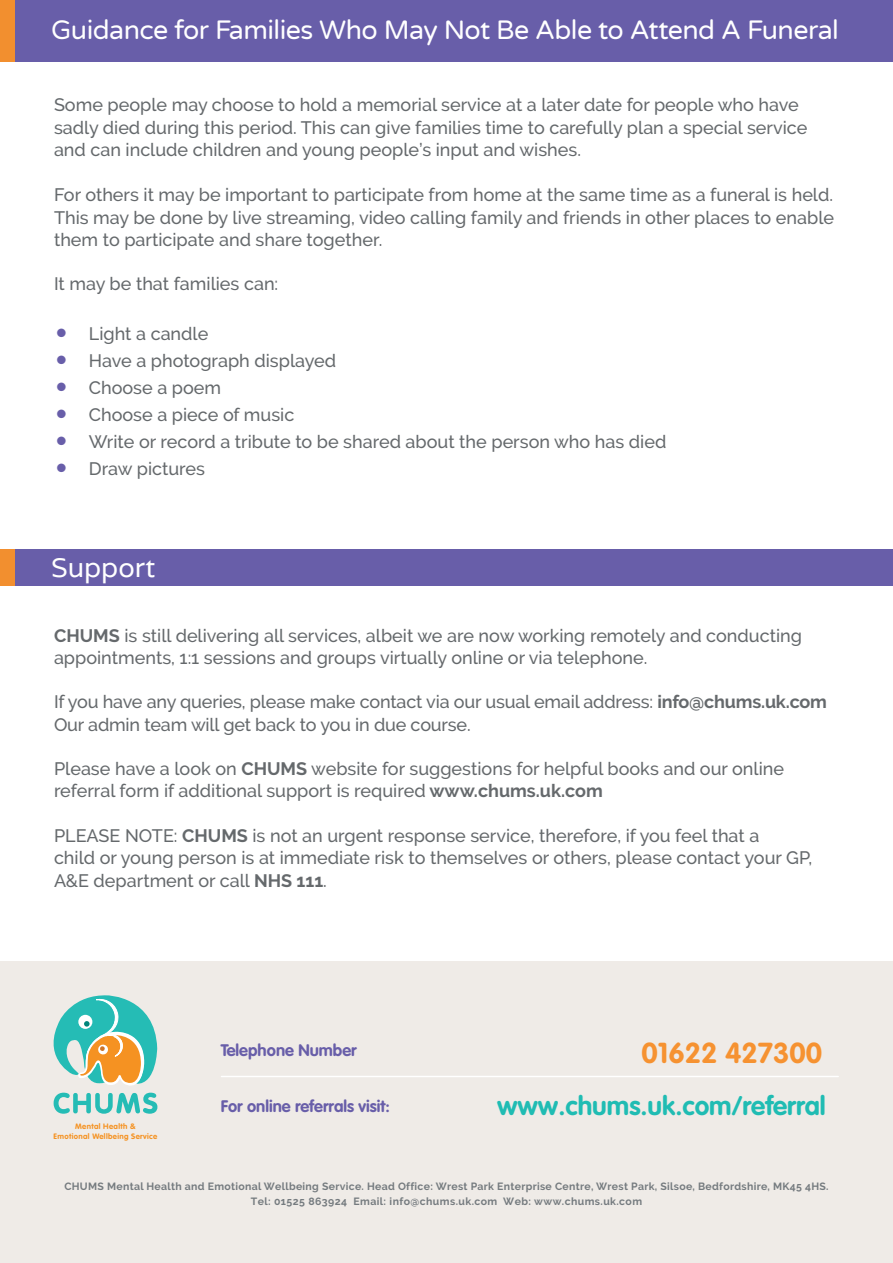
<style>
.page{position:relative;width:893px;height:1263px;background:#fff}
.page>*{position:absolute;margin:0;border:0;box-sizing:border-box;transform-origin:0 0}
.t1{font:700 28.5px "VAG Rounded Std";color:#f69231}
.t2{font:27px "Varela Round";letter-spacing:-.02em;color:#fff}
.t3{font:27px "Varela";color:#fff}
.t4{font:700 26.25px "VAG Rounded Std";color:#20bcb3}
.t5{font:500 18px/22.5px "Raleway";color:#65696c}
.t6{font:700 16.5px "VAG Rounded Std";color:#685ea9}
.t7{font:700 10.5px/15.3px "Raleway";letter-spacing:.03em;color:#757b7f;text-align:center}
.t8{font:700 7.8px/10.6px "VAG Rounded Std";letter-spacing:.045em;color:#f59222;text-align:center}
.s1{font-weight:700;font-size:40.5px;color:#685ea9}
.s2{font-weight:700}
</style>
<div class="page">
<div style="left:0;top:549px;width:893px;height:37px;background:#685ea9"></div>
<div style="left:0;top:549px;width:15px;height:37px;background:#f28f2f"></div>
<div style="left:0;top:0;width:893px;height:62px;background:#685ea9"></div>
<div style="left:0;top:0;width:15px;height:62px;background:#f28f2f"></div>
<div style="left:0;top:961px;width:893px;height:302px;background:#efebe7"></div>
<svg style="left:53px;top:995px;width:104px;height:119px"></svg>
<hr style="left:221px;top:1076px;width:617px;height:1px;background:#fff">
<h2 class="t2" style="left:51px;top:11px;width:789px">Guidance for Families Who May Not Be Able to Attend A Funeral</h2>
<p class="t5" style="left:54px;top:94px;width:755px">Some people may choose to hold a memorial service at a later date for people who have sadly died during this period. This can give families time to carefully plan a special service and can include children and young people’s input and wishes.</p>
<p class="t5" style="left:54px;top:184px;width:782px;text-align:justify">For others it may be important to participate from home at the same time as a funeral is held.<br>This may be done by live streaming, video calling family and friends in other places to enable them to participate and share together.</p>
<p class="t5" style="left:54px;top:273px;width:226px">It may be that families can:</p>
<p class="t5" style="left:54px;top:322px;width:156px"><span class="s1">•</span> Light a candle</p>
<p class="t5" style="left:54px;top:349px;width:284px"><span class="s1">•</span> Have a photograph displayed</p>
<p class="t5" style="left:54px;top:376px;width:169px"><span class="s1">•</span> Choose a poem</p>
<p class="t5" style="left:54px;top:403px;width:242px"><span class="s1">•</span> Choose a piece of music</p>
<p class="t5" style="left:54px;top:430px;width:614px"><span class="s1">•</span> Write or record a tribute to be shared about the person who has died</p>
<p class="t5" style="left:54px;top:457px;width:153px"><span class="s1">•</span> Draw pictures</p>
<h2 class="t3" style="left:51px;top:549px;width:106px">Support</h2>
<p class="t5" style="left:54px;top:624px;width:749px"><span class="s2">CHUMS</span> is still delivering all services, albeit we are now working remotely and conducting appointments, 1:1 sessions and groups virtually online or via telephone.</p>
<p class="t5" style="left:54px;top:691px;width:775px">If you have any queries, please make contact via our usual email address: <span class="s2">info@chums.uk.com<br></span>Our admin team will get back to you in due course.</p>
<p class="t5" style="left:54px;top:757px;width:732px">Please have a look on <span class="s2">CHUMS</span> website for suggestions for helpful books and our online referral form if additional support is required <span class="s2">www.chums.uk.com</span></p>
<p class="t5" style="left:54px;top:824px;width:760px">PLEASE NOTE: <span class="s2">CHUMS</span> is not an urgent response service, therefore, if you feel that a<br>child or young person is at immediate risk to themselves or others, please contact your GP,<br>A&amp;E department or call <span class="s2">NHS 111</span>.</p>
<p class="t8" style="left:54px;top:1121px;width:105px">Mental Health &amp;<br>Emotional Wellbeing Service</p>
<p class="t6" style="left:221px;top:1040px;width:138px">Telephone Number</p>
<h1 class="t1" style="left:642px;top:1036px;width:182px">01622 427300</h1>
<p class="t6" style="left:221px;top:1097px;width:171px">For online referrals visit:</p>
<h3 class="t4" style="left:497px;top:1090px;width:330px">www.chums.uk.com/referral</h3>
<p class="t7" style="left:64px;top:1178px;width:766px">CHUMS Mental Health and Emotional Wellbeing Service. Head Office: Wrest Park Enterprise Centre, Wrest Park, Silsoe, Bedfordshire, MK45 4HS.<br>Tel: 01525 863924 Email: info@chums.uk.com Web: www.chums.uk.com</p>
</div>
